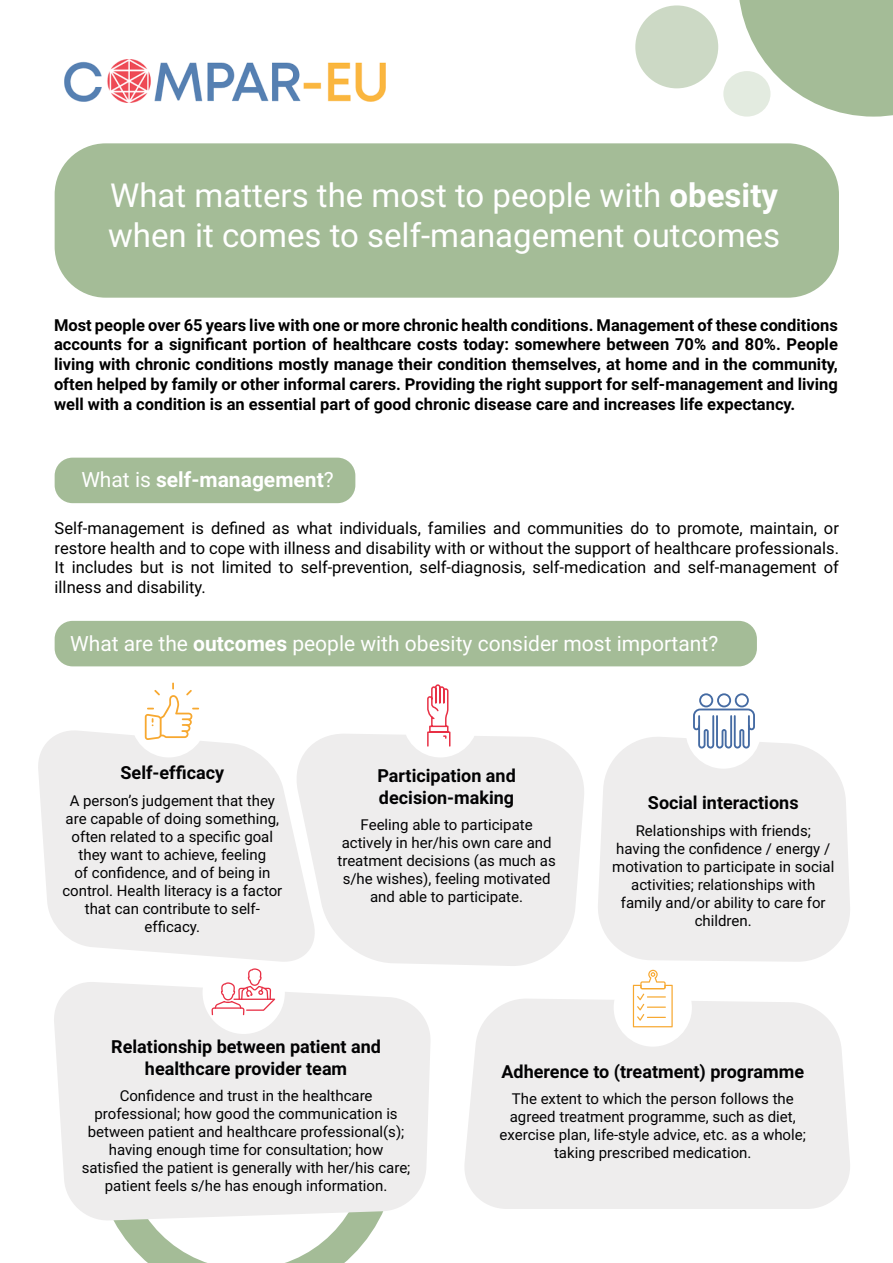
<style>
.page{position:relative;width:893px;height:1263px;background:#fff}
.page>*{position:absolute;margin:0;border:0;box-sizing:border-box;transform-origin:0 0}
.t1{font:33px/39.6px "Roboto";color:#fff}
.t2{font:21px "Roboto";color:#fff}
.t3{font:700 21px "Roboto";color:#fff}
.t4{font:700 18px/21.6px "Roboto";color:#020203;text-align:center}
.t5{font:700 16.5px/19.8px "Roboto";color:#000;text-align:justify}
.t6{font:16.5px/19.8px "Roboto";color:#000;text-align:justify}
.t7{font:15px/18px "Roboto";color:#020203;text-align:center}
.s1{font-weight:700}
.s2{font-weight:400}
</style>
<div class="page">
<svg style="left:114px;top:1221px;width:264px;height:42px"></svg>
<div style="left:55px;top:143px;width:784px;height:155px;background:#a4bc97;border-radius:51px"></div>
<div style="left:635px;top:5px;width:83px;height:83px;background:#ccd9c5;border-radius:50%"></div>
<img style="left:64px;top:59px;width:322px;height:43px">
<svg style="left:739px;top:0;width:154px;height:117px"></svg>
<div style="left:723px;top:71px;width:47px;height:46px;background:#e3ebe0;border-radius:50%"></div>
<div style="left:464px;top:999px;width:386px;height:210px;background:#eeeded"></div>
<svg style="left:54px;top:982px;width:376px;height:239px;background:#efeeee"></svg>
<div style="left:203px;top:951px;width:82px;height:83px;background:#fff;border-radius:50%"></div>
<div style="left:614px;top:968px;width:78px;height:79px;background:#fff;border-radius:50%"></div>
<div style="left:55px;top:458px;width:300px;height:45px;background:#a4bc97;border-radius:18px"></div>
<div style="left:55px;top:621px;width:702px;height:45px;background:#a4bc97;border-radius:18px"></div>
<svg style="left:598px;top:737px;width:252px;height:225px;background:#efeeee"></svg>
<svg style="left:319px;top:734px;width:265px;height:232px;background:#efeeee"></svg>
<svg style="left:38px;top:730px;width:281px;height:232px;fill:#eeeded"></svg>
<div style="left:131px;top:682px;width:75px;height:75px;background:#fff;border-radius:50%"></div>
<div style="left:686px;top:693px;width:75px;height:76px;background:#fff;border-radius:50%"></div>
<div style="left:403px;top:682px;width:75px;height:75px;background:#fff;border-radius:50%"></div>
<svg style="left:145px;top:682px;width:54px;height:58px"></svg>
<svg style="left:427px;top:684px;width:24px;height:63px"></svg>
<svg style="left:693px;top:693px;width:62px;height:56px"></svg>
<svg style="left:211px;top:968px;width:64px;height:47px"></svg>
<svg style="left:633px;top:970px;width:40px;height:57px"></svg>
<h1 class="t1" style="left:108px;top:174px;width:673px">What matters the most to people with <span class="s1">obesity </span>when it comes to self-management outcomes</h1>
<p class="t5" style="left:54px;top:314px;width:785px">Most people over 65 years live with one or more chronic health conditions. Management of these conditions accounts for a significant portion of healthcare costs today: somewhere between 70% and 80%. People living with chronic conditions mostly manage their condition themselves, at home and in the community, often helped by family or other informal carers. Providing the right support for self-management and living well with a condition is an essential part of good chronic disease care and increases life expectancy.</p>
<h2 class="t3" style="left:81px;top:465px;width:254px"><span class="s2">What is</span> self-management<span class="s2">?</span></h2>
<p class="t6" style="left:55px;top:517px;width:786px">Self-management is defined as what individuals, families and communities do to promote, maintain, or restore health and to cope with illness and disability with or without the support of healthcare professionals.<br>It includes but is not limited to self-prevention, self-diagnosis, self-medication and self-management of illness and disability.</p>
<h2 class="t2" style="left:70px;top:629px;width:650px">What are the <span class="s1">outcomes</span> people with obesity consider most important?</h2>
<p class="t4" style="left:121px;top:761px;width:105px">Self-efficacy</p>
<p class="t7" style="left:62px;top:791px;width:221px">A person’s judgement that they are capable of doing something, often related to a specific goal they want to achieve, feeling<br>of confidence, and of being in control. Health literacy is a factor that can contribute to self&shy;efficacy.</p>
<p class="t4" style="left:377px;top:764px;width:140px;text-align:left">Participation and decision-making</p>
<p class="t7" style="left:337px;top:815px;width:220px">Feeling able to participate actively in her/his own care and treatment decisions (as much as s/he wishes), feeling motivated and able to participate.</p>
<p class="t4" style="left:648px;top:791px;width:152px">Social interactions</p>
<p class="t7" style="left:612px;top:821px;width:224px">Relationships with friends; having the confidence / energy / motivation to participate in social activities; relationships with family and/or ability to care for children.</p>
<p class="t4" style="left:111px;top:1035px;width:271px">Relationship between patient and healthcare provider team</p>
<p class="t7" style="left:82px;top:1086px;width:330px">Confidence and trust in the healthcare professional; how good the communication is between patient and healthcare professional(s); having enough time for consultation; how satisfied the patient is generally with her/his care; patient feels s/he has enough information.</p>
<p class="t4" style="left:501px;top:1060px;width:304px">Adherence to (treatment) programme</p>
<p class="t7" style="left:500px;top:1089px;width:308px">The extent to which the person follows the agreed treatment programme, such as diet, exercise plan, life-style advice, etc. as a whole; taking prescribed medication.</p>
</div>
